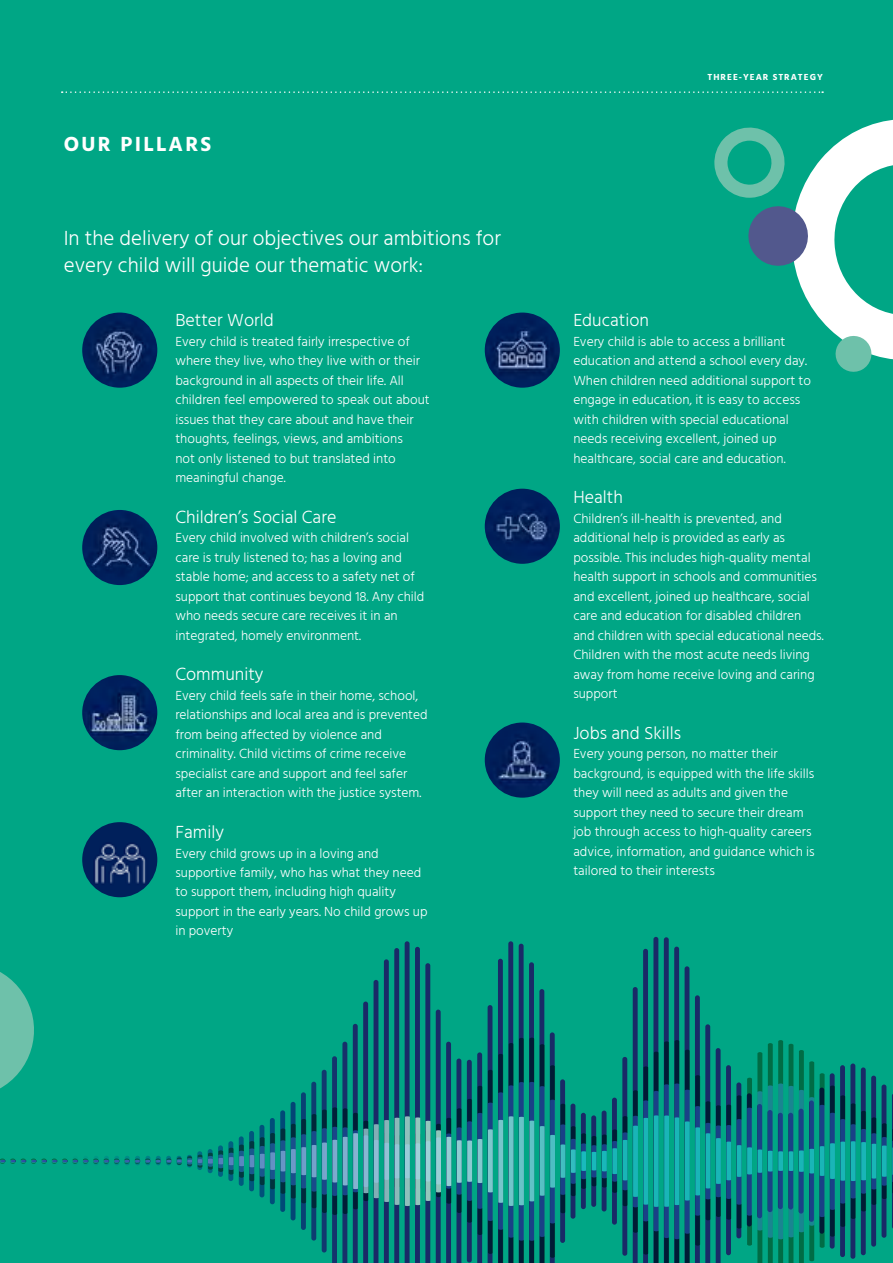
<style>
.page{position:relative;width:893px;height:1263px;background:#00a685}
.page>*{position:absolute;margin:0;border:0;box-sizing:border-box;transform-origin:0 0}
.t1{font:300 21px/27px "Hind Vadodara";color:#fff}
.t2{font:700 21px "Hind Vadodara";letter-spacing:.11em;color:#fff}
.t3{font:300 18px "Hind Vadodara";color:#fff}
.t4{font:300 13.5px/19.5px "Hind Vadodara";color:#fff}
.t5{font:700 9px "Hind Vadodara";letter-spacing:.11em;color:#fff}
</style>
<div class="page">
<svg style="left:62px;top:91px;width:761px;height:2px"></svg>
<svg style="left:0;top:972px;width:34px;height:117px"></svg>
<svg style="left:714px;top:119px;width:179px;height:253px"></svg>
<img style="left:82px;top:313px;width:75px;height:75px;border-radius:38px">
<img style="left:485px;top:313px;width:75px;height:75px;border-radius:38px">
<img style="left:82px;top:510px;width:75px;height:75px;border-radius:38px">
<img style="left:82px;top:675px;width:75px;height:75px;border-radius:38px">
<img style="left:485px;top:489px;width:75px;height:75px;border-radius:38px">
<img style="left:485px;top:722px;width:75px;height:76px;border-radius:38px">
<img style="left:82px;top:822px;width:75px;height:75px;border-radius:38px">
<div style="left:881px;top:1084px;width:5px;height:154px;background:#192a67;border-radius:2px"></div>
<div style="left:871px;top:1075px;width:5px;height:172px;background:#192a67;border-radius:2px"></div>
<div style="left:861px;top:1067px;width:5px;height:188px;background:#192a67;border-radius:2px"></div>
<div style="left:850px;top:1063px;width:5px;height:196px;background:#192a67;border-radius:2px"></div>
<svg style="left:819px;top:1087px;width:5px;height:147px"></svg>
<svg style="left:788px;top:1113px;width:5px;height:96px"></svg>
<div style="left:767px;top:1110px;width:5px;height:102px;background:#0c6876;border-radius:2px"></div>
<svg style="left:736px;top:1082px;width:5px;height:156px"></svg>
<svg style="left:622px;top:1057px;width:5px;height:199px"></svg>
<div style="left:612px;top:1097px;width:5px;height:128px;background:#192a67;border-radius:2px"></div>
<div style="left:602px;top:1110px;width:5px;height:101px;background:#192a67;border-radius:2px"></div>
<div style="left:591px;top:1115px;width:5px;height:92px;background:#192a67;border-radius:2px"></div>
<div style="left:581px;top:1113px;width:5px;height:96px;background:#192a67;border-radius:2px"></div>
<div style="left:570px;top:1103px;width:5px;height:116px;background:#192a67;border-radius:2px"></div>
<svg style="left:311px;top:1082px;width:5px;height:158px"></svg>
<div style="left:301px;top:1092px;width:5px;height:138px;background:#084174;border-radius:2px"></div>
<hr style="left:291px;top:1102px;width:4px;height:118px;background:#024575;border-radius:2px">
<div style="left:280px;top:1110px;width:5px;height:102px;background:#004977;border-radius:2px"></div>
<div style="left:270px;top:1118px;width:5px;height:86px;background:#004e7a;border-radius:2px"></div>
<div style="left:259px;top:1125px;width:5px;height:72px;background:#00527b;border-radius:2px"></div>
<div style="left:249px;top:1131px;width:5px;height:60px;background:#00567d;border-radius:2px"></div>
<div style="left:239px;top:1136px;width:5px;height:50px;background:#00597e;border-radius:2px"></div>
<svg style="left:228px;top:1141px;width:5px;height:40px"></svg>
<div style="left:218px;top:1145px;width:5px;height:32px;background:#006282;border-radius:2px"></div>
<svg style="left:197px;top:1151px;width:5px;height:19px"></svg>
<svg style="left:177px;top:1155px;width:15px;height:12px"></svg>
<svg style="left:198px;top:1150px;width:25px;height:22px"></svg>
<svg style="left:229px;top:1141px;width:25px;height:40px"></svg>
<svg style="left:260px;top:1133px;width:15px;height:56px"></svg>
<svg style="left:281px;top:1128px;width:4px;height:66px"></svg>
<svg style="left:291px;top:1119px;width:15px;height:84px"></svg>
<svg style="left:312px;top:1001px;width:56px;height:262px"></svg>
<svg style="left:374px;top:948px;width:25px;height:315px"></svg>
<svg style="left:405px;top:941px;width:77px;height:322px"></svg>
<svg style="left:488px;top:941px;width:77px;height:322px"></svg>
<svg style="left:571px;top:1126px;width:15px;height:70px"></svg>
<svg style="left:592px;top:1136px;width:4px;height:50px"></svg>
<svg style="left:602px;top:1129px;width:15px;height:64px"></svg>
<svg style="left:623px;top:937px;width:56px;height:326px"></svg>
<svg style="left:685px;top:966px;width:25px;height:297px"></svg>
<svg style="left:716px;top:1048px;width:15px;height:215px"></svg>
<svg style="left:737px;top:1052px;width:25px;height:211px"></svg>
<svg style="left:768px;top:1040px;width:15px;height:223px"></svg>
<svg style="left:789px;top:1044px;width:4px;height:219px"></svg>
<svg style="left:799px;top:1050px;width:15px;height:213px"></svg>
<svg style="left:820px;top:1065px;width:25px;height:192px"></svg>
<svg style="left:851px;top:1103px;width:25px;height:116px"></svg>
<svg style="left:882px;top:1094px;width:11px;height:134px"></svg>
<svg style="left:0;top:1156px;width:171px;height:9px"></svg>
<h1 class="t2" style="left:64px;top:128px;width:149px">OUR PILLARS</h1>
<h1 class="t1" style="left:64px;top:224px;width:439px">In the delivery of our objectives our ambitions for every child will guide our thematic work:</h1>
<h2 class="t3" style="left:175px;top:308px;width:100px">Better World</h2>
<p class="t4" style="left:175px;top:332px;width:256px">Every child is treated fairly irrespective of where they live, who they live with or their background in all aspects of their life. All children feel empowered to speak out about issues that they care about and have their thoughts, feelings, views, and ambitions<br>not only listened to but translated into meaningful change.</p>
<h2 class="t3" style="left:175px;top:505px;width:162px">Children’s Social Care</h2>
<p class="t4" style="left:175px;top:528px;width:250px">Every child involved with children’s social care is truly listened to; has a loving and stable home; and access to a safety net of support that continues beyond 18. Any child who needs secure care receives it in an integrated, homely environment.</p>
<h2 class="t3" style="left:175px;top:662px;width:90px">Community</h2>
<p class="t4" style="left:175px;top:686px;width:254px">Every child feels safe in their home, school, relationships and local area and is prevented from being affected by violence and criminality. Child victims of crime receive specialist care and support and feel safer after an interaction with the justice system.</p>
<h2 class="t3" style="left:175px;top:820px;width:50px">Family</h2>
<p class="t4" style="left:175px;top:843px;width:254px">Every child grows up in a loving and supportive family, who has what they need to support them, including high quality support in the early years. No child grows up in poverty</p>
<p class="t5" style="left:708px;top:70px;width:117px">THREE-YEAR STRATEGY</p>
<h2 class="t3" style="left:573px;top:308px;width:77px">Education</h2>
<p class="t4" style="left:573px;top:332px;width:239px">Every child is able to access a brilliant education and attend a school every day.<br>When children need additional support to engage in education, it is easy to access with children with special educational needs receiving excellent, joined up healthcare, social care and education.</p>
<h2 class="t3" style="left:573px;top:485px;width:51px">Health</h2>
<p class="t4" style="left:573px;top:509px;width:252px">Children’s ill-health is prevented, and additional help is provided as early as possible. This includes high-quality mental health support in schools and communities and excellent, joined up healthcare, social care and education for disabled children and children with special educational needs.<br>Children with the most acute needs living away from home receive loving and caring support</p>
<h2 class="t3" style="left:573px;top:721px;width:109px">Jobs and Skills</h2>
<p class="t4" style="left:573px;top:744px;width:243px">Every young person, no matter their background, is equipped with the life skills they will need as adults and given the support they need to secure their dream job through access to high-quality careers advice, information, and guidance which is tailored to their interests</p>
</div>
